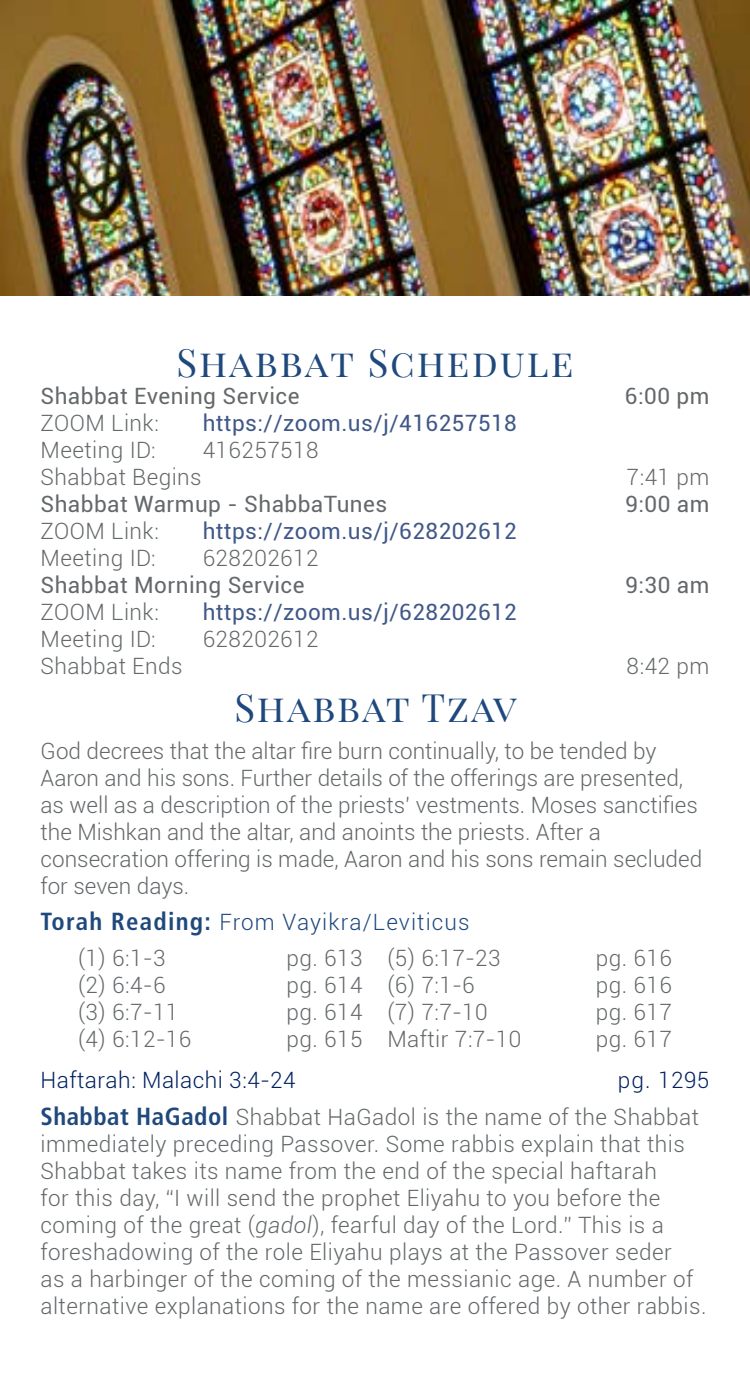
<style>
.page{position:relative;width:750px;height:1377px;background:#fff}
.page>*{position:absolute;margin:0;border:0;box-sizing:border-box;transform-origin:0 0}
.t1{font:38.25px "Playfair Display SC";letter-spacing:.05em;color:#1f497d}
.t2{font:300 22.5px/27px "Roboto";letter-spacing:.02em;color:#64686a}
.t3{font:300 22.5px/27px "Roboto";color:#64686a}
.t4{font:22.5px "Roboto";letter-spacing:.02em;color:#64686a}
.t5{font:22.5px "Roboto";letter-spacing:.02em;color:#405888}
.t6{font:300 22.5px "Roboto";letter-spacing:.05em;color:#1f497d}
.t7{font:300 22.5px "Roboto";letter-spacing:.02em;color:#002160}
.s1{font-family:"Frutiger";font-weight:700;font-stretch:condensed;font-size:24.75px}
.s2{color:#002160}
.s3{font-family:"Frutiger";font-weight:700;font-stretch:condensed;font-size:24.75px;color:#1f497d}
.s4{font-style:italic}
</style>
<div class="page">
<img style="left:0;top:0;width:749px;height:296px">
<h1 class="t1" style="left:176px;top:339px;width:398px">Shabbat Schedule</h1>
<p class="t4" style="left:40px;top:380px;width:260px">Shabbat Evening Service</p>
<p class="t4" style="left:624px;top:380px;width:86px">6:00 pm</p>
<p class="t2" style="left:40px;top:408px;width:120px">ZOOM Link:</p>
<p class="t5" style="left:202px;top:407px;width:315px">https://zoom.us/j/416257518</p>
<p class="t2" style="left:40px;top:435px;width:116px">Meeting ID:</p>
<p class="t2" style="left:202px;top:435px;width:117px">416257518</p>
<p class="t2" style="left:40px;top:462px;width:163px">Shabbat Begins</p>
<p class="t2" style="left:626px;top:462px;width:84px">7:41 pm</p>
<p class="t4" style="left:40px;top:488px;width:348px">Shabbat Warmup - ShabbaTunes</p>
<p class="t4" style="left:625px;top:488px;width:86px">9:00 am</p>
<p class="t2" style="left:40px;top:516px;width:120px">ZOOM Link:</p>
<p class="t5" style="left:202px;top:515px;width:315px">https://zoom.us/j/628202612</p>
<p class="t2" style="left:40px;top:543px;width:116px">Meeting ID:</p>
<p class="t2" style="left:202px;top:543px;width:117px">628202612</p>
<p class="t4" style="left:40px;top:569px;width:265px">Shabbat Morning Service</p>
<p class="t4" style="left:625px;top:569px;width:86px">9:30 am</p>
<p class="t2" style="left:40px;top:597px;width:120px">ZOOM Link:</p>
<p class="t5" style="left:202px;top:596px;width:315px">https://zoom.us/j/628202612</p>
<p class="t2" style="left:40px;top:624px;width:116px">Meeting ID:</p>
<p class="t2" style="left:202px;top:624px;width:117px">628202612</p>
<p class="t2" style="left:40px;top:651px;width:143px">Shabbat Ends</p>
<p class="t2" style="left:626px;top:651px;width:84px">8:42 pm</p>
<h1 class="t1" style="left:234px;top:684px;width:284px">Shabbat Tzav</h1>
<p class="t3" style="left:40px;top:737px;width:663px">God decrees that the altar fire burn continually, to be tended by Aaron and his sons. Further details of the offerings are presented, as well as a description of the priests’ vestments. Moses sanctifies the Mishkan and the altar, and anoints the priests. After a consecration offering is made, Aaron and his sons remain secluded for seven days.</p>
<p class="t6" style="left:40px;top:907px;width:430px"><span class="s1">Torah Reading:</span> From Vayikra/Leviticus</p>
<p class="t2" style="left:78px;top:944px;width:89px">(1) 6:1-3</p>
<p class="t2" style="left:286px;top:944px;width:78px">pg. 613</p>
<p class="t2" style="left:78px;top:971px;width:89px">(2) 6:4-6</p>
<p class="t2" style="left:286px;top:971px;width:78px">pg. 614</p>
<p class="t2" style="left:78px;top:998px;width:102px">(3) 6:7-11</p>
<p class="t2" style="left:286px;top:998px;width:78px">pg. 614</p>
<p class="t2" style="left:78px;top:1025px;width:115px">(4) 6:12-16</p>
<p class="t2" style="left:286px;top:1025px;width:78px">pg. 615</p>
<p class="t2" style="left:387px;top:944px;width:115px">(5) 6:17-23</p>
<p class="t2" style="left:595px;top:944px;width:78px">pg. 616</p>
<p class="t2" style="left:387px;top:971px;width:89px">(6) 7:1-6</p>
<p class="t2" style="left:595px;top:971px;width:78px">pg. 616</p>
<p class="t2" style="left:387px;top:998px;width:102px">(7) 7:7-10</p>
<p class="t2" style="left:595px;top:998px;width:78px">pg. 617</p>
<p class="t2" style="left:387px;top:1025px;width:135px">Maftir 7:7-10</p>
<p class="t2" style="left:595px;top:1025px;width:78px">pg. 617</p>
<p class="t7" style="left:41px;top:1064px;width:256px">Haftarah: Malachi 3:4-24</p>
<p class="t2" style="left:40px;top:1061px;width:670px;line-height:37.1px;text-indent:577px"><span class="s2">pg. 1295<br></span><span class="s3">Shabbat HaGadol</span> Shabbat HaGadol is the name of the Shabbat</p>
<p class="t2" style="left:40px;top:1130px;width:667px">immediately preceding Passover. Some rabbis explain that this Shabbat takes its name from the end of the special haftarah<br>for this day, “I will send the prophet Eliyahu to you before the coming of the great (<span class="s4">gadol</span>), fearful day of the Lord.” This is a foreshadowing of the role Eliyahu plays at the Passover seder<br>as a harbinger of the coming of the messianic age. A number of alternative explanations for the name are offered by other rabbis.</p>
</div>
